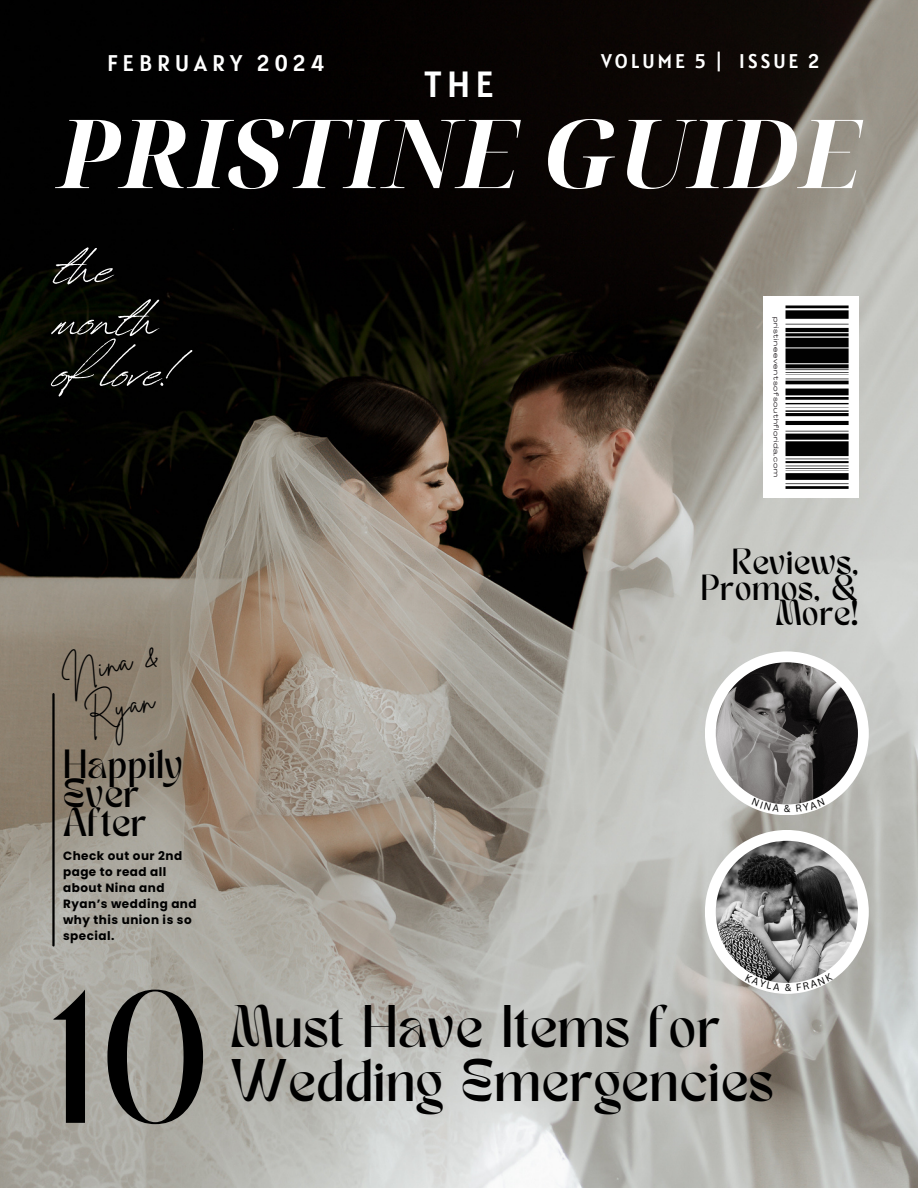
<style>
.page{position:relative;width:918px;height:1188px;background:#fff}
.page>*{position:absolute;margin:0;border:0;box-sizing:border-box;transform-origin:0 0}
.t1{font:131.85px "TANMERINGUE";color:#000}
.t2{font:italic 700 95.4px "Noto Serif Display";color:#fff}
.t3{font:82.65px "Revive 80 Signature";color:#fff}
.t4{font:42px/54px "TANMERINGUE";letter-spacing:.02em;color:#000}
.t5{font:36.3px "Alatsi";color:#fff}
.t6{font:31.95px/43.8px "Brittany Signature";color:#000;text-align:center}
.t7{font:28.5px/29.2px "TANMERINGUE";letter-spacing:.02em;color:#000}
.t8{font:25.35px/25.8px "TANMERINGUE";letter-spacing:.02em;color:#000;text-align:right}
.t9{font:22.5px "Alatsi";letter-spacing:.225em;color:#fff}
.t10{font:19.8px "Alatsi";letter-spacing:.145em;color:#fff}
.t11{font:700 12px/16px "Poppins";letter-spacing:.04em;color:#000}
.t12{font:9.9px "Canva Sans";color:#000}
.t13{font:6.75px "Agrandir Grand";letter-spacing:.1em;color:#0e090d}
</style>
<div class="page">
<img style="left:0;top:0;width:918px;height:1188px">
<div style="left:763px;top:296px;width:96px;height:202px;background:#fff"></div>
<hr style="left:52px;top:694px;width:3px;height:251px;background:#000">
<svg style="left:785px;top:306px;width:64px;height:183px"></svg>
<svg style="left:705px;top:651px;width:164px;height:164px"></svg>
<svg style="left:705px;top:830px;width:164px;height:164px"></svg>
<h3 class="t9" style="left:107px;top:49px;width:219px">FEBRUARY 2024</h3>
<h3 class="t10" style="left:601px;top:49px;width:219px">VOLUME 5 | ISSUE 2</h3>
<h3 class="t5" style="left:424px;top:60px;width:71px">THE</h3>
<p class="t2" style="left:58px;top:86px;width:804px">PRISTINE GUIDE</p>
<h3 class="t3" style="left:55px;top:205px;width:60px">the</h3>
<h3 class="t3" style="left:55px;top:257px;width:105px">month</h3>
<h3 class="t3" style="left:55px;top:309px;width:124px">of love!</h3>
<h5 class="t6" style="left:58px;top:653px;width:99px;rotate:-12deg">Nina &amp;<br>Ryan</h5>
<h2 class="t7" style="left:63px;top:753px;width:121px">Happily<br>Ever<br>After</h2>
<p class="t11" style="left:63px;top:848px;width:135px">Check out our 2nd page to read all about Nina and<br>Ryan’s wedding and why this union is so special.</p>
<h4 class="t1" style="left:53px;top:990px;width:159px">10</h4>
<p class="t13" style="left:779px;top:317px;width:162px;rotate:90deg">pristineeventsofsouthflorida.com</p>
<h2 class="t8" style="left:732px;top:552px;width:128px">Reviews,</h2>
<p class="t8" style="left:701px;top:578px;width:159px">Promos, &amp;<br>More!</p>
<h1 class="t4" style="left:231px;top:1006px;width:544px">Must Have Items for<br>Wedding Emergencies</h1>
<p class="t12" style="left:785px;top:980px;width:8px">&amp;</p>
</div>
